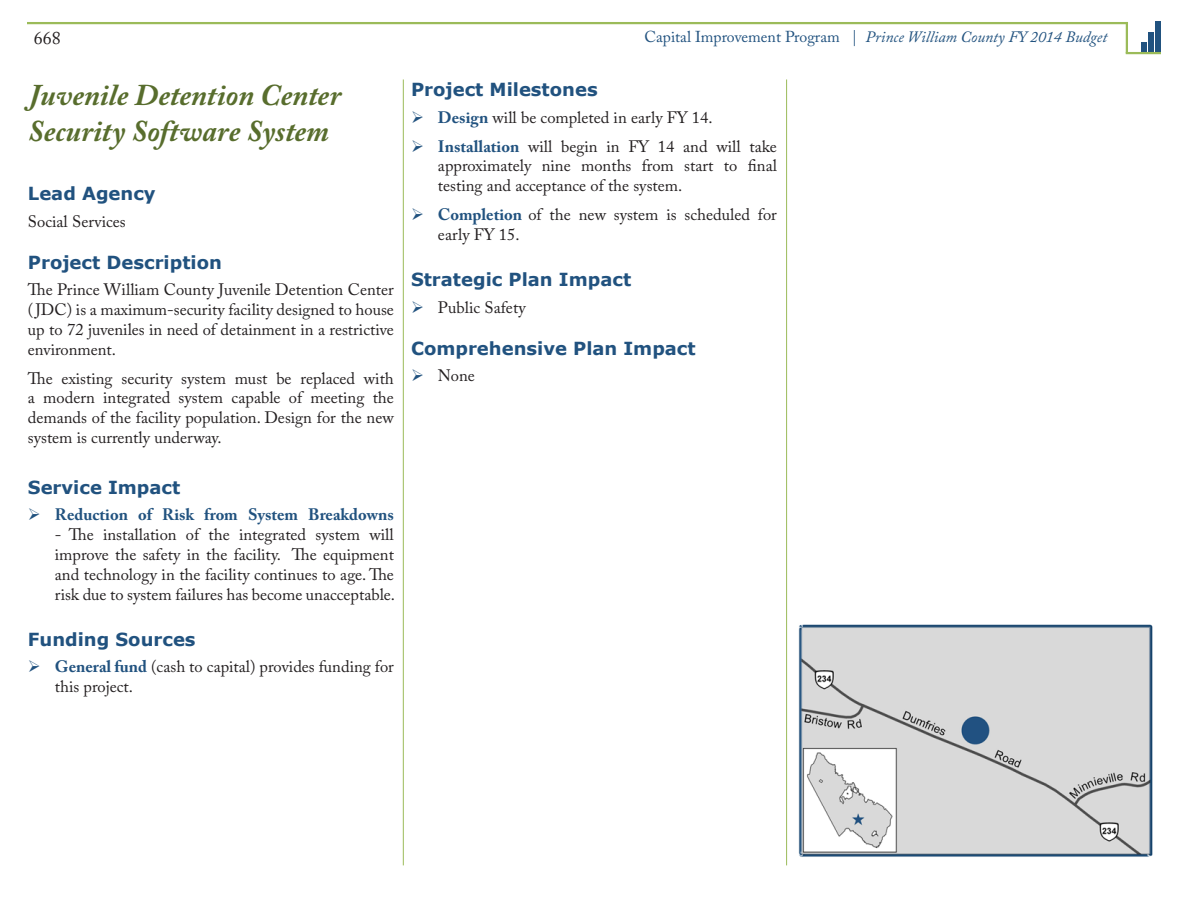
<style>
.page{position:relative;width:1188px;height:918px;background:#fff}
.page>*{position:absolute;margin:0;border:0;box-sizing:border-box;transform-origin:0 0}
.t1{font:italic 700 30px/36px "Adobe Caslon Pro";color:#586d2d}
.t2{font:700 18px "Verdana";color:#21527f}
.t3{font:18px "Adobe Caslon Pro";color:#231f20}
.t4{font:16.5px/19.8px "Adobe Caslon Pro";color:#231f20;text-align:justify}
.t5{font:700 16.5px "Adobe Caslon Pro";color:#21527f}
.t6{font:italic 15.75px "Adobe Caslon Pro";color:#21527f}
.s1{font-style:normal}
.s2{color:#21527f}
.s3{font-weight:700;color:#21527f}
</style>
<div class="page">
<svg style="left:1141px;top:22px;width:20px;height:30px"></svg>
<hr style="left:27px;top:22px;width:1101px;height:2px;background:#9bbb59">
<hr style="left:1126px;top:22px;width:2px;height:31px;background:#9bbb59">
<hr style="left:1126px;top:52px;width:35px;height:2px;background:#9bbb59">
<hr style="left:403px;top:80px;width:1px;height:785px;background:#9bbb59">
<hr style="left:786px;top:80px;width:1px;height:785px;background:#9bbb59">
<img style="left:798px;top:624px;width:355px;height:233px">
<p class="t3" style="left:34px;top:27px;width:28px">668</p>
<p class="t6" style="left:644px;top:28px;width:464px"><span class="s1">Capital Improvement Program |</span> Prince William County FY 2014 Budget</p>
<p class="t2" style="left:411px;top:78px;width:188px">Project Milestones</p>
<p class="t4" style="left:411px;top:107px;width:303px"><span class="s2">➢</span> <span class="s3">Design</span> will be completed in early FY 14.</p>
<p class="t4" style="left:438px;top:136px;width:340px;text-indent:-27px"><span class="s2">➢</span> <span class="s3">Installation</span> will begin in FY 14 and will take approximately nine months from start to final testing and acceptance of the system.</p>
<p class="t4" style="left:438px;top:204px;width:340px;text-indent:-27px"><span class="s2">➢</span> <span class="s3">Completion</span> of the new system is scheduled for early FY 15.</p>
<p class="t2" style="left:411px;top:268px;width:222px">Strategic Plan Impact</p>
<p class="t4" style="left:411px;top:297px;width:116px"><span class="s2">➢</span> Public Safety</p>
<p class="t2" style="left:411px;top:337px;width:286px">Comprehensive Plan Impact</p>
<p class="t4" style="left:411px;top:366px;width:65px"><span class="s2">➢</span> None</p>
<h1 class="t1" style="left:28px;top:76px;width:315px">Juvenile Detention Center<br>Security Software System</h1>
<p class="t2" style="left:28px;top:182px;width:129px">Lead Agency</p>
<p class="t4" style="left:28px;top:211px;width:99px">Social Services</p>
<p class="t2" style="left:28px;top:251px;width:196px">Project Description</p>
<p class="t4" style="left:28px;top:280px;width:368px">The Prince William County Juvenile Detention Center ( JDC) is a maximum-security facility designed to house up to 72 juveniles in need of detainment in a restrictive environment.</p>
<p class="t4" style="left:28px;top:368px;width:368px">The existing security system must be replaced with a modern integrated system capable of meeting the demands of the facility population. Design for the new system is currently underway.</p>
<p class="t2" style="left:28px;top:476px;width:154px">Service Impact</p>
<p class="t5" style="left:28px;top:505px;width:367px">➢ Reduction of Risk from System Breakdowns</p>
<p class="t4" style="left:55px;top:525px;width:342px">- The installation of the integrated system will improve the safety in the facility. The equipment and technology in the facility continues to age. The risk due to system failures has become unacceptable.</p>
<p class="t2" style="left:28px;top:628px;width:169px">Funding Sources</p>
<p class="t4" style="left:55px;top:657px;width:340px;text-indent:-27px"><span class="s2">➢</span> <span class="s3">General fund</span> (cash to capital) provides funding for this project.</p>
</div>
